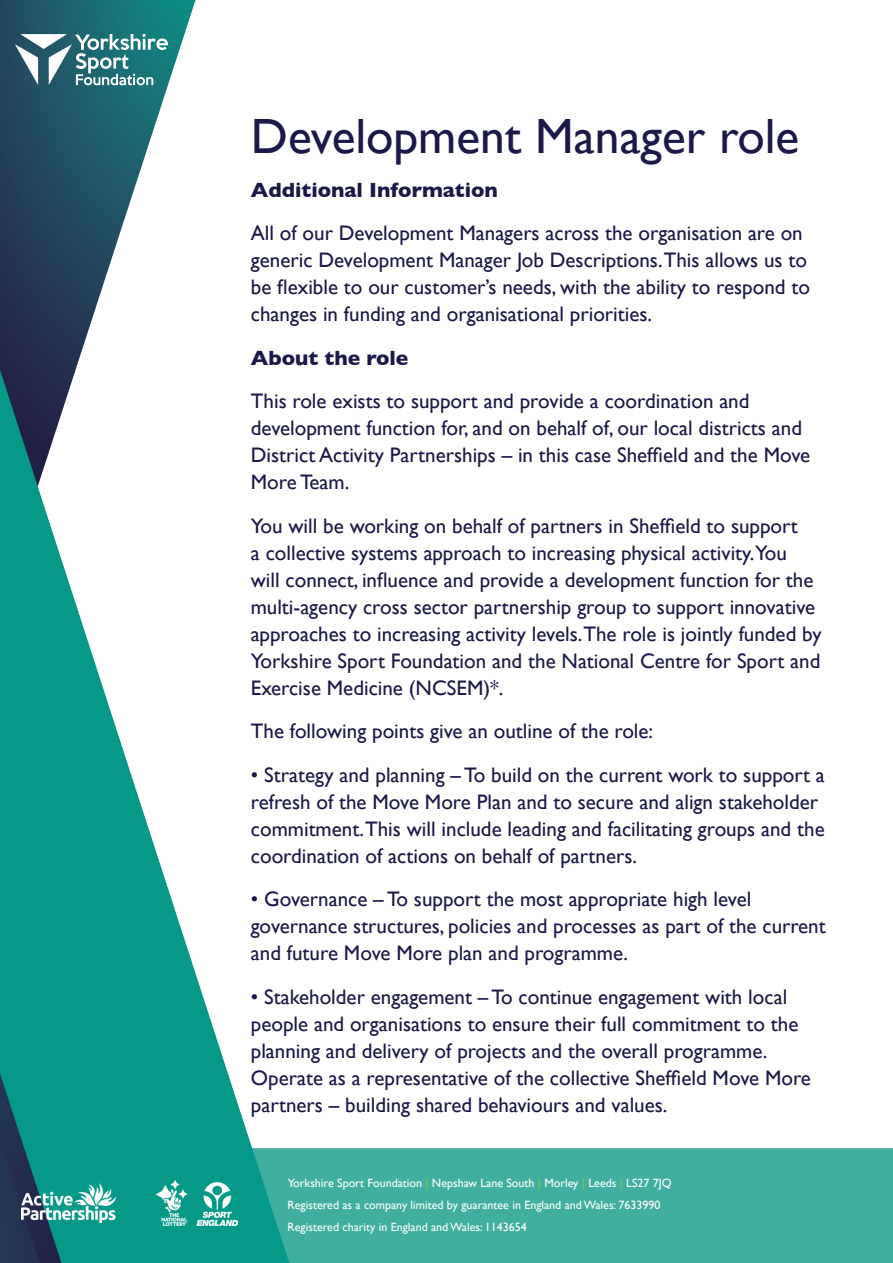
<style>
.page{position:relative;width:893px;height:1263px;background:#fff}
.page>*{position:absolute;margin:0;border:0;box-sizing:border-box;transform-origin:0 0}
.t1{font:49.5px "Gill Sans";color:#1a1948}
.t2{font:21px/27px "Gill Sans";color:#1a1948}
.t3{font:700 21px "Gill Sans";color:#1a1948}
.t4{font:12px/22px "Gill Sans";color:#fff}
.s1{color:#8dc63f}
</style>
<div class="page">
<div style="left:293px;top:1148px;width:600px;height:115px;background:#41afa0"></div>
<svg style="left:0;top:0;width:196px;height:36px;background:#216f77"></svg>
<svg style="left:0;top:36px;width:293px;height:1227px"></svg>
<svg style="left:0;top:1034px;width:66px;height:229px;background:#127072"></svg>
<img style="left:21px;top:1183px;width:95px;height:39px">
<img style="left:156px;top:1180px;width:81px;height:46px">
<svg style="left:15px;top:34px;width:153px;height:51px"></svg>
<h1 class="t1" style="left:251px;top:108px;width:550px">Development Manager role</h1>
<p class="t3" style="left:251px;top:177px;width:249px">Additional Information</p>
<p class="t2" style="left:251px;top:220px;width:561px">All of our Development Managers across the organisation are on generic Development Manager Job Descriptions.This allows us to be flexible to our customer’s needs, with the ability to respond to changes in funding and organisational priorities.</p>
<p class="t3" style="left:251px;top:345px;width:159px">About the role</p>
<p class="t2" style="left:251px;top:388px;width:561px">This role exists to support and provide a coordination and development function for, and on behalf of, our local districts and District Activity Partnerships – in this case Sheffield and the Move More Team.</p>
<p class="t2" style="left:251px;top:512px;width:572px">You will be working on behalf of partners in Sheffield to support<br>a collective systems approach to increasing physical activity.You<br>will connect, influence and provide a development function for the multi-agency cross sector partnership group to support innovative approaches to increasing activity levels.The role is jointly funded by Yorkshire Sport Foundation and the National Centre for Sport and Exercise Medicine (NCSEM)*.</p>
<p class="t2" style="left:251px;top:718px;width:404px">The following points give an outline of the role:</p>
<p class="t2" style="left:251px;top:761px;width:576px">• Strategy and planning – To build on the current work to support a refresh of the Move More Plan and to secure and align stakeholder commitment.This will include leading and facilitating groups and the coordination of actions on behalf of partners.</p>
<p class="t2" style="left:251px;top:886px;width:576px">• Governance – To support the most appropriate high level governance structures, policies and processes as part of the current and future Move More plan and programme.</p>
<p class="t2" style="left:251px;top:983px;width:562px">• Stakeholder engagement – To continue engagement with local people and organisations to ensure their full commitment to the planning and delivery of projects and the overall programme.<br>Operate as a representative of the collective Sheffield Move More partners – building shared behaviours and values.</p>
<p class="t4" style="left:288px;top:1171px;width:386px">Yorkshire Sport Foundation <span class="s1">|</span> Nepshaw Lane South <span class="s1">|</span> Morley <span class="s1">|</span> Leeds <span class="s1">|</span> LS27 7JQ<br>Registered as a company limited by guarantee in England and Wales: 7633990<br>Registered charity in England and Wales: 1143654</p>
</div>
